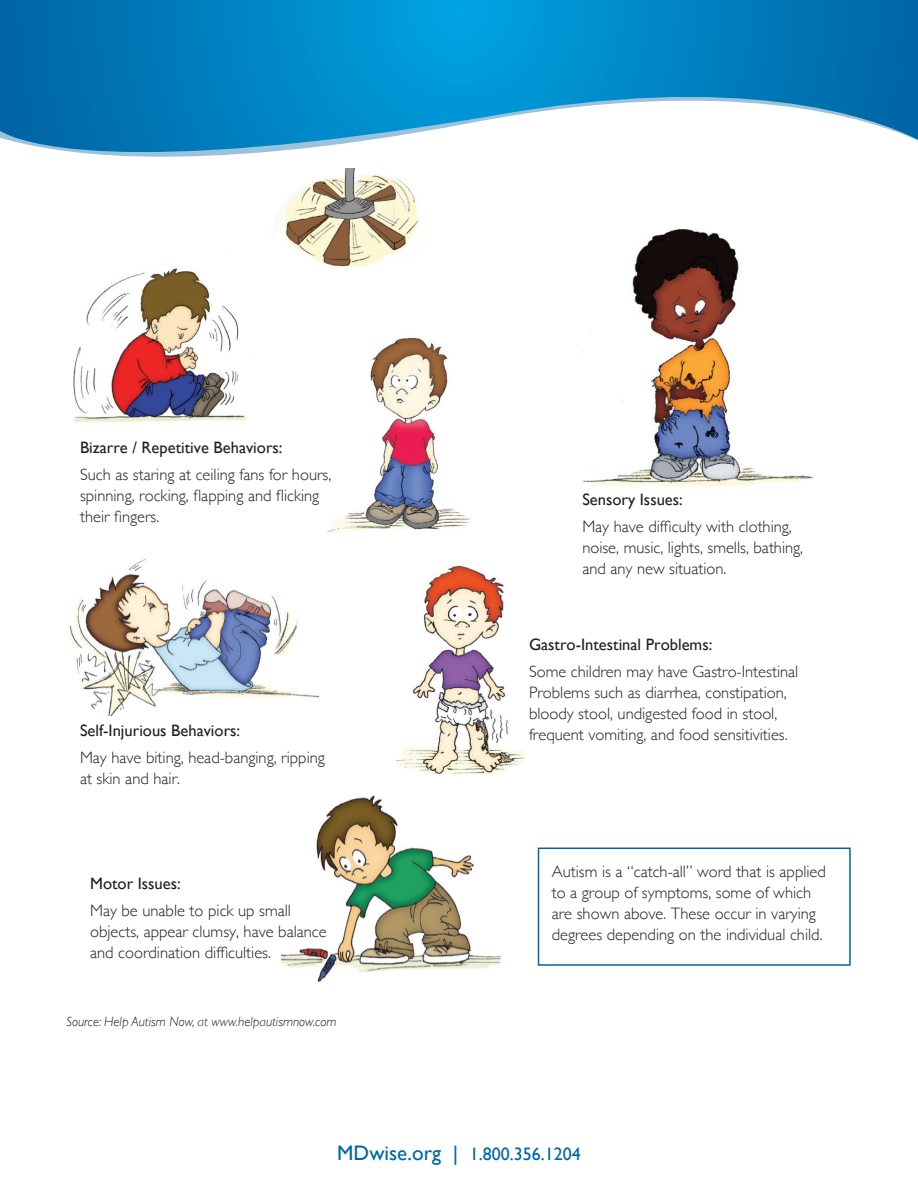
<style>
.page{position:relative;width:918px;height:1188px;background:#fff}
.page>*{position:absolute;margin:0;border:0;box-sizing:border-box;transform-origin:0 0}
.t1{font:18px "Gill Sans";color:#0065a4}
.t2{font:300 16.5px/21px "Gill Sans";color:#231f20}
.t3{font:16.5px "Gill Sans";color:#231f20}
.t4{font:italic 300 13.5px "Gill Sans";color:#231f20}
.s1{font-size:21px}
</style>
<div class="page">
<img style="left:73px;top:179px;width:398px;height:354px">
<img style="left:582px;top:229px;width:230px;height:258px">
<img style="left:69px;top:558px;width:249px;height:157px">
<img style="left:281px;top:795px;width:220px;height:188px">
<div style="left:538px;top:848px;width:313px;height:118px;border:2px solid #0065a4"></div>
<img style="left:396px;top:565px;width:128px;height:210px">
<svg style="left:0;top:0;width:918px;height:179px"></svg>
<p class="t3" style="left:80px;top:437px;width:204px">Bizarre / Repetitive Behaviors:</p>
<p class="t2" style="left:80px;top:463px;width:253px">Such as staring at ceiling fans for hours, spinning, rocking, flapping and flicking their fingers.</p>
<p class="t3" style="left:80px;top:721px;width:162px">Self-Injurious Behaviors:</p>
<p class="t2" style="left:80px;top:747px;width:246px">May have biting, head-banging, ripping at skin and hair.</p>
<p class="t3" style="left:90px;top:873px;width:92px">Motor Issues:</p>
<p class="t2" style="left:90px;top:899px;width:238px">May be unable to pick up small objects, appear clumsy, have balance and coordination difficulties.</p>
<p class="t4" style="left:66px;top:1014px;width:272px">Source: Help Autism Now, at www.helpautismnow.com</p>
<p class="t3" style="left:582px;top:490px;width:102px">Sensory Issues:</p>
<p class="t2" style="left:582px;top:515px;width:222px">May have difficulty with clothing, noise, music, lights, smells, bathing, and any new situation.</p>
<p class="t3" style="left:529px;top:635px;width:185px">Gastro-Intestinal Problems:</p>
<p class="t2" style="left:529px;top:660px;width:271px">Some children may have Gastro-Intestinal Problems such as diarrhea, constipation, bloody stool, undigested food in stool, frequent vomiting, and food sensitivities.</p>
<p class="t2" style="left:552px;top:860px;width:276px">Autism is a “catch-all” word that is applied to a group of symptoms, some of which are shown above. These occur in varying degrees depending on the individual child.</p>
<p class="t1" style="left:337px;top:1144px;width:245px"><span class="s1">MDwise.org |</span> 1.800.356.1204</p>
</div>
